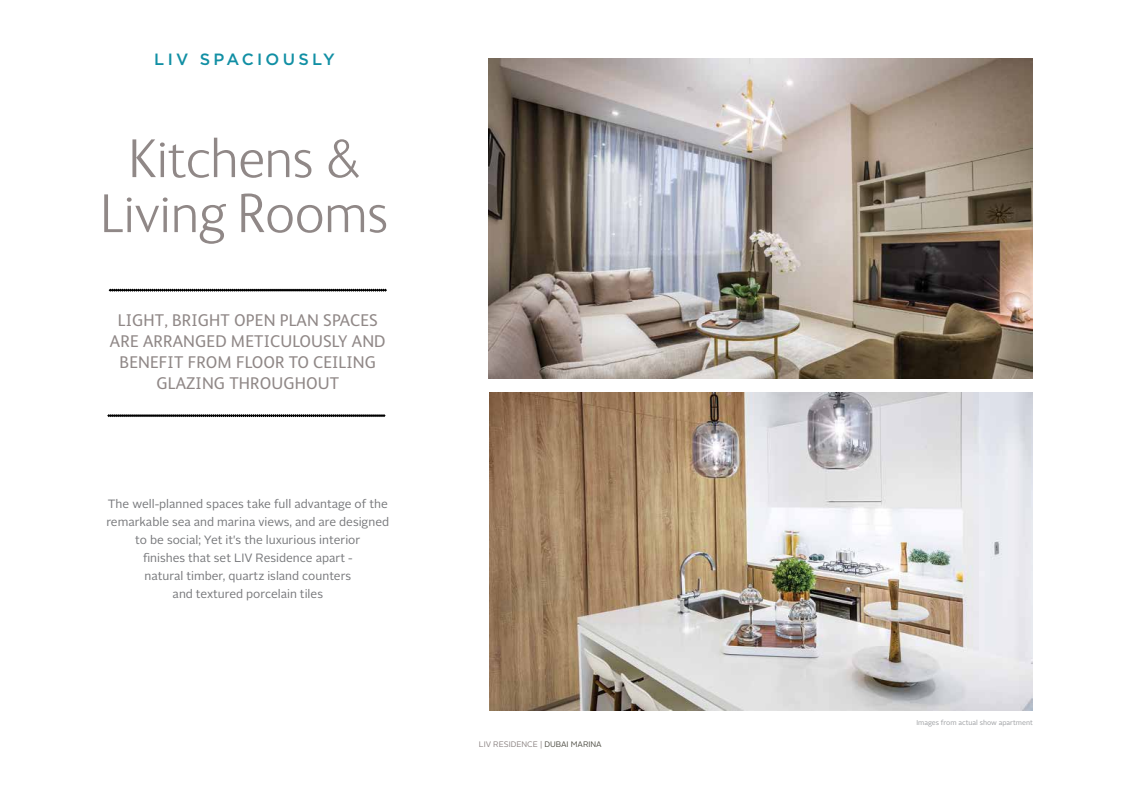
<style>
.page{position:relative;width:1129px;height:808px;background:#fff}
.page>*{position:absolute;margin:0;border:0;box-sizing:border-box;transform-origin:0 0}
.t1{font:300 56px/55px "FS Ingrid";color:#908887;text-align:center}
.t2{font:17px/21px "FS Albert";letter-spacing:.01em;color:#908887;text-align:center}
.t3{font:500 16.3px "Gotham";letter-spacing:.2em;color:#118fa4}
.t4{font:12px/18px "Alright Sans";color:#77787b;text-align:center}
.t5{font:8px "Alright Sans";color:#908887}
.t6{font:7px "Alright Sans";color:#9d9fa2}
.s1{color:#54534a}
</style>
<div class="page">
<svg style="left:108px;top:414px;width:277px;height:3px"></svg>
<svg style="left:109px;top:289px;width:277px;height:2px"></svg>
<img style="left:489px;top:393px;width:543px;height:318px">
<img style="left:488px;top:59px;width:544px;height:320px">
<h3 class="t3" style="left:154px;top:50px;width:182px">LIV SPACIOUSLY</h3>
<h1 class="t1" style="left:101px;top:132px;width:288px">Kitchens &amp;<br>Living Rooms</h1>
<h2 class="t2" style="left:110px;top:309px;width:277px">LIGHT, BRIGHT OPEN PLAN SPACES<br>ARE ARRANGED METICULOUSLY AND<br>BENEFIT FROM FLOOR TO CEILING<br>GLAZING THROUGHOUT</h2>
<p class="t4" style="left:106px;top:495px;width:284px">The well-planned spaces take full advantage of the remarkable sea and marina views, and are designed to be social; Yet it's the luxurious interior<br>finishes that set LIV Residence apart -<br>natural timber, quartz island counters<br>and textured porcelain tiles</p>
<p class="t5" style="left:479px;top:739px;width:124px">LIV RESIDENCE | <span class="s1">DUBAI MARINA</span></p>
<p class="t6" style="left:916px;top:718px;width:118px">Images from actual show apartment</p>
</div>
